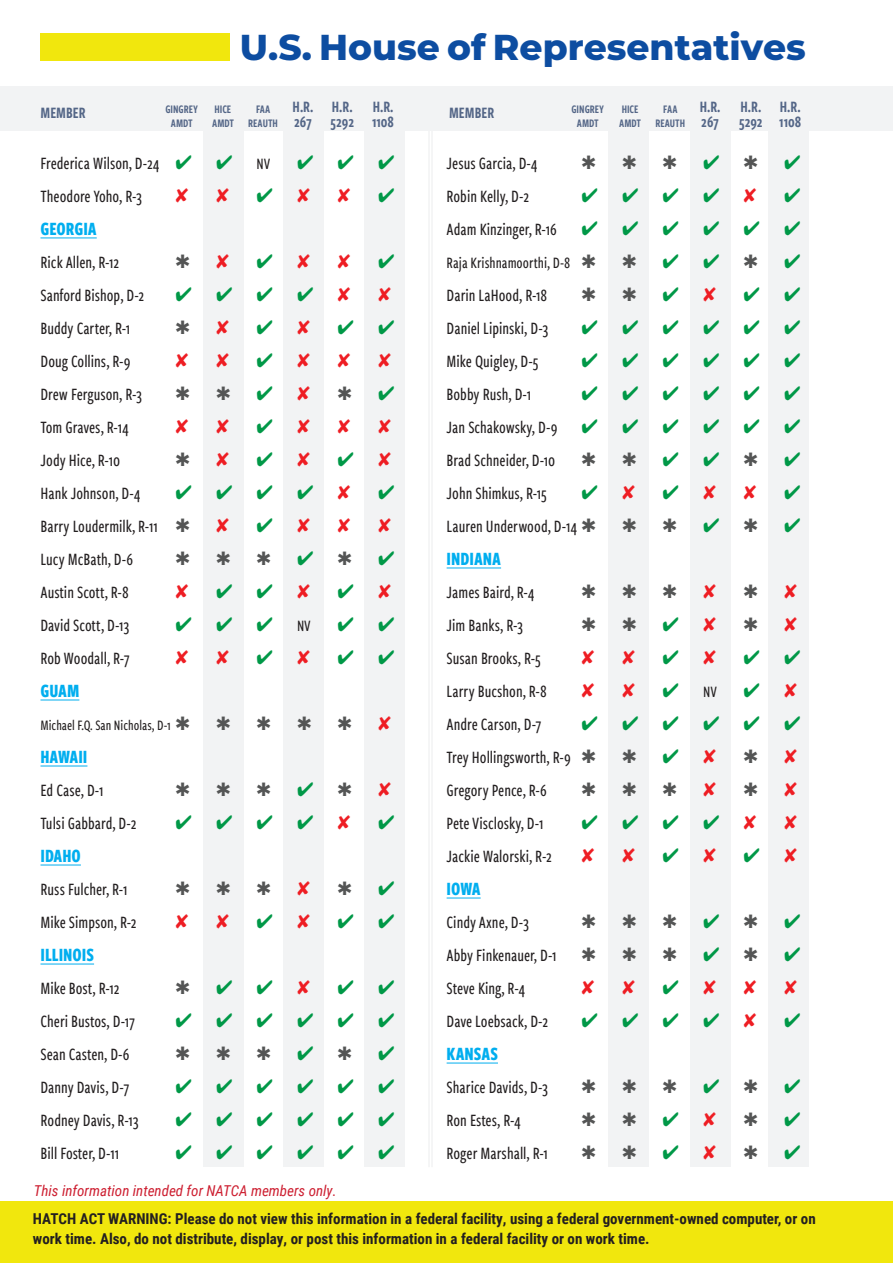
<style>
.page{position:relative;width:893px;height:1263px;background:#fff}
.page>*{position:absolute;margin:0;border:0;box-sizing:border-box;transform-origin:0 0}
.t1{font:800 36px "Montserrat";color:#0d4da1}
.t2{font:19.5px "Zapf Dingbats ITC";color:#009847}
.t3{font:700 19.5px "Freight Sans Cmp Pro";color:#00aeef}
.t4{font:500 18px "Freight Sans Cmp Pro";color:#231f20}
.t5{font:16.5px "Freight Sans Cmp Pro Semi";color:#546687}
.t6{font:500 16.5px "Freight Sans Cmp Pro";color:#231f20}
.t7{font:700 15px/19.5px "Roboto Condensed";color:#231f20}
.t8{font:italic 15px "Roboto Condensed";color:#cd1f31}
.t9{font:500 15px "Freight Sans Cmp Pro";color:#231f20}
.t10{font:12px "Freight Sans Cmp Pro Semi";color:#546687}
.s1{color:#009847}
.s2{font-size:16.5px}
.s3{color:#ee1d23}
.s4{color:#545555}
</style>
<div class="page">
<div style="left:0;top:1202px;width:893px;height:61px;background:#f1e70d"></div>
<div style="left:203px;top:128px;width:41px;height:1039px;background:#f2f3f4"></div>
<div style="left:365px;top:128px;width:40px;height:1039px;background:#f2f3f4"></div>
<div style="left:283px;top:128px;width:41px;height:1039px;background:#f2f3f4"></div>
<div style="left:608px;top:128px;width:41px;height:1039px;background:#f2f3f4"></div>
<div style="left:690px;top:128px;width:40px;height:1039px;background:#f2f3f4"></div>
<div style="left:768px;top:128px;width:41px;height:1039px;background:#f2f3f4"></div>
<div style="left:0;top:86px;width:893px;height:44px;background:#f2f3f4"></div>
<hr style="left:431px;top:127px;width:2px;height:1040px;background:#f2f3f4">
<hr style="left:428px;top:127px;width:2px;height:1040px;background:#f2f3f4">
<hr style="left:40px;top:238px;width:57px;height:1px;background:#00aeef">
<hr style="left:40px;top:700px;width:39px;height:1px;background:#00aeef">
<hr style="left:40px;top:766px;width:47px;height:1px;background:#00aeef">
<hr style="left:40px;top:865px;width:41px;height:1px;background:#00aeef">
<hr style="left:40px;top:964px;width:54px;height:1px;background:#00aeef">
<hr style="left:447px;top:568px;width:54px;height:1px;background:#00aeef">
<hr style="left:447px;top:898px;width:34px;height:1px;background:#00aeef">
<hr style="left:447px;top:1063px;width:51px;height:1px;background:#00aeef">
<div style="left:40px;top:33px;width:190px;height:27px;background:#f1e70d"></div>
<svg style="left:364px;top:320px;width:1px;height:15px"></svg>
<svg style="left:364px;top:452px;width:1px;height:15px"></svg>
<svg style="left:364px;top:584px;width:1px;height:15px"></svg>
<svg style="left:364px;top:617px;width:1px;height:15px"></svg>
<svg style="left:364px;top:650px;width:1px;height:15px"></svg>
<svg style="left:364px;top:914px;width:1px;height:15px"></svg>
<svg style="left:364px;top:980px;width:1px;height:15px"></svg>
<svg style="left:730px;top:155px;width:1px;height:15px"></svg>
<svg style="left:730px;top:518px;width:1px;height:15px"></svg>
<svg style="left:730px;top:914px;width:1px;height:15px"></svg>
<svg style="left:730px;top:947px;width:1px;height:15px"></svg>
<svg style="left:730px;top:1079px;width:1px;height:15px"></svg>
<p class="t5" style="left:40px;top:101px;width:47px">MEMBER</p>
<p class="t10" style="left:165px;top:101px;width:34px">GINGREY</p>
<p class="t10" style="left:171px;top:115px;width:23px">AMDT</p>
<p class="t1" style="left:240px;top:21px;width:567px">U.S. House of Representatives</p>
<p class="t10" style="left:215px;top:101px;width:18px">HICE</p>
<p class="t10" style="left:212px;top:115px;width:23px">AMDT</p>
<p class="t10" style="left:256px;top:101px;width:16px">FAA</p>
<p class="t10" style="left:248px;top:115px;width:31px">REAUTH</p>
<p class="t5" style="left:293px;top:96px;width:22px">H.R.</p>
<p class="t5" style="left:294px;top:111px;width:19px">267</p>
<p class="t5" style="left:332px;top:96px;width:22px">H.R.</p>
<p class="t5" style="left:331px;top:111px;width:25px">5292</p>
<p class="t5" style="left:373px;top:96px;width:22px">H.R.</p>
<p class="t5" style="left:372px;top:111px;width:23px">1108</p>
<p class="t5" style="left:449px;top:101px;width:47px">MEMBER</p>
<p class="t10" style="left:571px;top:101px;width:34px">GINGREY</p>
<p class="t10" style="left:577px;top:115px;width:23px">AMDT</p>
<p class="t10" style="left:622px;top:101px;width:18px">HICE</p>
<p class="t10" style="left:619px;top:115px;width:23px">AMDT</p>
<p class="t10" style="left:663px;top:101px;width:16px">FAA</p>
<p class="t10" style="left:655px;top:115px;width:31px">REAUTH</p>
<p class="t5" style="left:700px;top:96px;width:22px">H.R.</p>
<p class="t5" style="left:701px;top:111px;width:19px">267</p>
<p class="t5" style="left:740px;top:96px;width:22px">H.R.</p>
<p class="t5" style="left:739px;top:111px;width:25px">5292</p>
<p class="t5" style="left:780px;top:96px;width:22px">H.R.</p>
<p class="t5" style="left:779px;top:111px;width:23px">1108</p>
<p class="t4" style="left:40px;top:151px;width:231px">Frederica Wilson, D-24 <span class="s1">✔</span> <span class="s1">✔</span> <span class="s2">NV</span></p>
<p class="t2" style="left:297px;top:153px;width:99px">✔✔✔</p>
<p class="t4" style="left:40px;top:184px;width:103px">Theodore Yoho, R-3</p>
<p class="t3" style="left:40px;top:216px;width:58px">GEORGIA</p>
<p class="t4" style="left:40px;top:250px;width:80px">Rick Allen, R-12</p>
<p class="t4" style="left:40px;top:283px;width:105px">Sanford Bishop, D-2</p>
<p class="t2" style="left:176px;top:285px;width:177px">✔✔✔✔<span class="s3">✘</span></p>
<p class="t4" style="left:40px;top:316px;width:91px">Buddy Carter, R-1</p>
<p class="t4" style="left:40px;top:349px;width:92px">Doug Collins, R-9</p>
<p class="t4" style="left:40px;top:382px;width:103px">Drew Ferguson, R-3</p>
<p class="t4" style="left:40px;top:415px;width:90px">Tom Graves, R-14</p>
<p class="t4" style="left:40px;top:448px;width:81px">Jody Hice, R-10</p>
<p class="t4" style="left:40px;top:481px;width:101px">Hank Johnson, D-4</p>
<p class="t2" style="left:176px;top:483px;width:177px">✔✔✔✔<span class="s3">✘</span></p>
<p class="t4" style="left:40px;top:514px;width:151px">Barry Loudermilk, R-11 <span class="s4">✱</span></p>
<p class="t4" style="left:40px;top:547px;width:94px">Lucy McBath, D-6</p>
<p class="t4" style="left:40px;top:580px;width:90px">Austin Scott, R-8</p>
<p class="t2" style="left:216px;top:582px;width:96px">✔✔<span class="s3">✘</span></p>
<p class="t4" style="left:40px;top:613px;width:91px">David Scott, D-13</p>
<p class="t6" style="left:176px;top:615px;width:137px"><span class="s1">✔✔✔</span> NV</p>
<p class="t4" style="left:40px;top:646px;width:91px">Rob Woodall, R-7</p>
<p class="t3" style="left:40px;top:678px;width:40px">GUAM</p>
<p class="t9" style="left:40px;top:715px;width:151px">Michael F.Q. San Nicholas, D-1 <span class="s4">✱</span></p>
<p class="t3" style="left:40px;top:744px;width:48px">HAWAII</p>
<p class="t4" style="left:40px;top:778px;width:64px">Ed Case, D-1</p>
<p class="t4" style="left:40px;top:811px;width:97px">Tulsi Gabbard, D-2</p>
<p class="t2" style="left:176px;top:813px;width:177px">✔✔✔✔<span class="s3">✘</span></p>
<p class="t3" style="left:40px;top:843px;width:42px">IDAHO</p>
<p class="t4" style="left:40px;top:877px;width:88px">Russ Fulcher, R-1</p>
<p class="t4" style="left:40px;top:910px;width:98px">Mike Simpson, R-2</p>
<p class="t3" style="left:40px;top:942px;width:55px">ILLINOIS</p>
<p class="t4" style="left:40px;top:976px;width:81px">Mike Bost, R-12</p>
<p class="t2" style="left:216px;top:978px;width:96px">✔✔<span class="s3">✘</span></p>
<p class="t4" style="left:40px;top:1009px;width:96px">Cheri Bustos, D-17</p>
<p class="t2" style="left:176px;top:1011px;width:220px">✔✔✔✔✔✔</p>
<p class="t4" style="left:40px;top:1042px;width:91px">Sean Casten, D-6</p>
<p class="t4" style="left:40px;top:1075px;width:90px">Danny Davis, D-7</p>
<p class="t2" style="left:176px;top:1077px;width:220px">✔✔✔✔✔✔</p>
<p class="t4" style="left:40px;top:1108px;width:100px">Rodney Davis, R-13</p>
<p class="t2" style="left:176px;top:1110px;width:220px">✔✔✔✔✔✔</p>
<p class="t4" style="left:40px;top:1141px;width:80px">Bill Foster, D-11</p>
<p class="t2" style="left:176px;top:1143px;width:220px">✔✔✔✔✔✔</p>
<p class="t8" style="left:34px;top:1180px;width:304px">This information intended for NATCA members only.</p>
<p class="t4" style="left:447px;top:151px;width:92px">Jesus Garcia, D-4</p>
<p class="t4" style="left:447px;top:184px;width:84px">Robin Kelly, D-2</p>
<p class="t2" style="left:582px;top:186px;width:177px">✔✔✔✔<span class="s3">✘</span></p>
<p class="t4" style="left:447px;top:217px;width:112px">Adam Kinzinger, R-16</p>
<p class="t2" style="left:582px;top:219px;width:220px">✔✔✔✔✔✔</p>
<p class="t6" style="left:447px;top:252px;width:151px">Raja Krishnamoorthi, D-8 <span class="s4">✱</span></p>
<p class="t2" style="left:663px;top:252px;width:97px">✔✔<span class="s4">✱</span></p>
<p class="t4" style="left:447px;top:283px;width:102px">Darin LaHood, R-18</p>
<p class="t4" style="left:447px;top:316px;width:104px">Daniel Lipinski, D-3</p>
<p class="t2" style="left:582px;top:318px;width:220px">✔✔✔✔✔✔</p>
<p class="t4" style="left:447px;top:349px;width:93px">Mike Quigley, D-5</p>
<p class="t2" style="left:582px;top:351px;width:220px">✔✔✔✔✔✔</p>
<p class="t4" style="left:447px;top:382px;width:86px">Bobby Rush, D-1</p>
<p class="t2" style="left:582px;top:384px;width:220px">✔✔✔✔✔✔</p>
<p class="t4" style="left:447px;top:415px;width:355px">Jan Schakowsky, D-9 <span class="s1">✔</span> <span class="s1">✔</span> <span class="s1">✔</span> <span class="s1">✔</span> <span class="s1">✔</span> <span class="s1">✔</span></p>
<p class="t4" style="left:447px;top:448px;width:110px">Brad Schneider, D-10</p>
<p class="t2" style="left:663px;top:450px;width:97px">✔✔<span class="s4">✱</span></p>
<p class="t4" style="left:447px;top:481px;width:102px">John Shimkus, R-15</p>
<p class="t4" style="left:447px;top:514px;width:151px">Lauren Underwood, D-14 <span class="s4">✱</span></p>
<p class="t3" style="left:447px;top:546px;width:56px">INDIANA</p>
<p class="t4" style="left:447px;top:580px;width:89px">James Baird, R-4</p>
<p class="t4" style="left:447px;top:613px;width:78px">Jim Banks, R-3</p>
<p class="t4" style="left:447px;top:646px;width:96px">Susan Brooks, R-5</p>
<p class="t4" style="left:447px;top:679px;width:102px">Larry Bucshon, R-8</p>
<p class="t6" style="left:663px;top:681px;width:56px"><span class="s1">✔</span> NV</p>
<p class="t4" style="left:447px;top:712px;width:96px">Andre Carson, D-7</p>
<p class="t2" style="left:582px;top:714px;width:220px">✔✔✔✔✔✔</p>
<p class="t4" style="left:447px;top:745px;width:151px">Trey Hollingsworth, R-9 <span class="s4">✱</span></p>
<p class="t4" style="left:447px;top:778px;width:102px">Gregory Pence, R-6</p>
<p class="t4" style="left:447px;top:811px;width:98px">Pete Visclosky, D-1</p>
<p class="t2" style="left:582px;top:813px;width:177px">✔✔✔✔<span class="s3">✘</span></p>
<p class="t4" style="left:447px;top:844px;width:107px">Jackie Walorski, R-2</p>
<p class="t3" style="left:447px;top:876px;width:36px">IOWA</p>
<p class="t4" style="left:447px;top:910px;width:84px">Cindy Axne, D-3</p>
<p class="t4" style="left:447px;top:943px;width:111px">Abby Finkenauer, D-1</p>
<p class="t4" style="left:447px;top:976px;width:80px">Steve King, R-4</p>
<p class="t4" style="left:447px;top:1009px;width:103px">Dave Loebsack, D-2</p>
<p class="t2" style="left:582px;top:1011px;width:177px">✔✔✔✔<span class="s3">✘</span></p>
<p class="t3" style="left:447px;top:1041px;width:53px">KANSAS</p>
<p class="t4" style="left:447px;top:1075px;width:103px">Sharice Davids, D-3</p>
<p class="t4" style="left:447px;top:1108px;width:76px">Ron Estes, R-4</p>
<p class="t4" style="left:447px;top:1141px;width:103px">Roger Marshall, R-1</p>
<p class="t7" style="left:33px;top:1208px;width:784px">HATCH ACT WARNING: Please do not view this information in a federal facility, using a federal government-owned computer, or on work time. Also, do not distribute, display, or post this information in a federal facility or on work time.</p>
</div>
